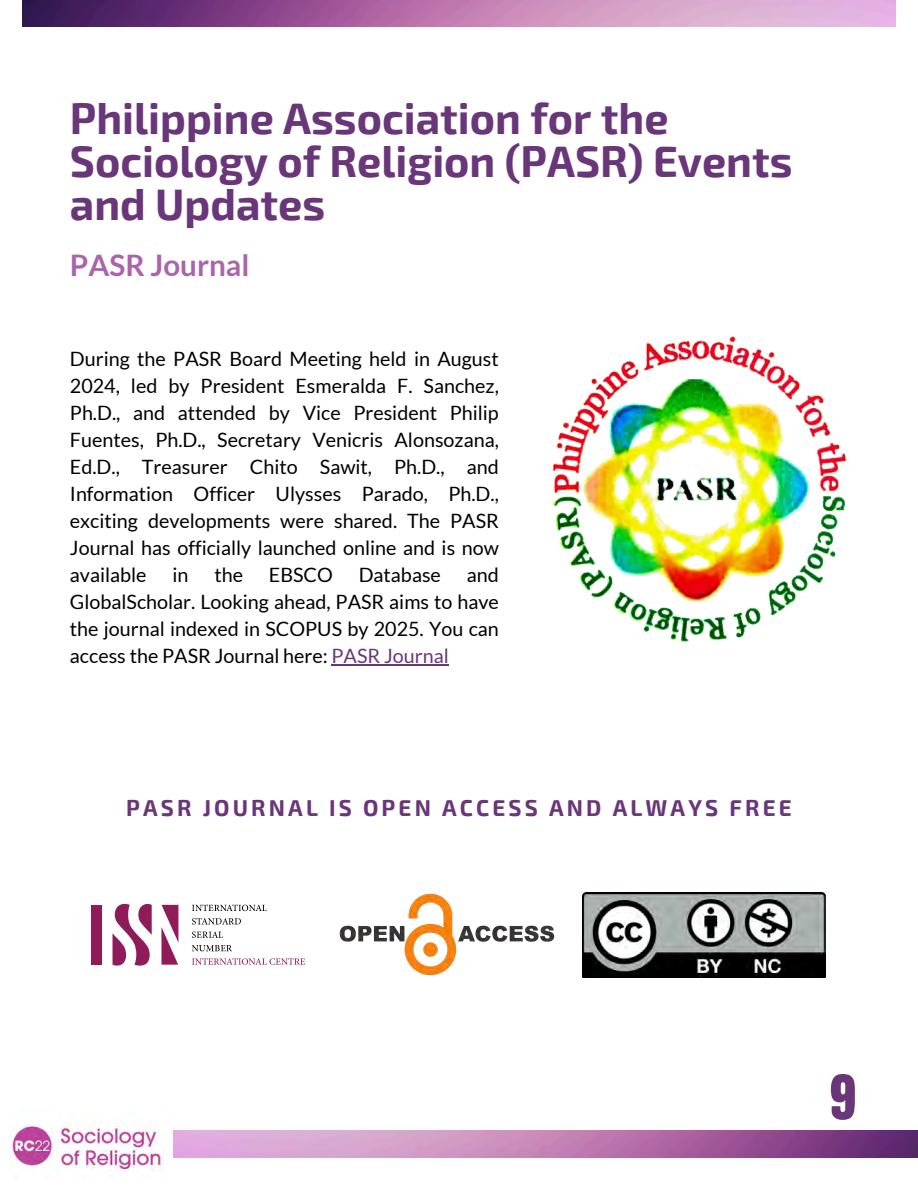
<style>
.page{position:relative;width:918px;height:1188px;background:#fff}
.page>*{position:absolute;margin:0;border:0;box-sizing:border-box;transform-origin:0 0}
.t1{font:52.5px "Anton";color:#6a367a}
.t2{font:700 43.2px/42.8px "Exo 2";color:#6a367a}
.t3{font:700 29.7px "Lato";color:#aa64aa}
.t4{font:700 22.5px "Exo 2";letter-spacing:.14em;color:#6a367a}
.t5{font:19.8px/27px "Lato";color:#000;text-align:justify}
.s1{color:#6a367a}
</style>
<div class="page">
<img style="left:10px;top:1124px;width:164px;height:47px">
<img style="left:173px;top:1131px;width:745px;height:27px">
<img style="left:552px;top:336px;width:295px;height:307px">
<img style="left:23px;top:0;width:872px;height:26px">
<div style="left:92px;top:905px;width:10px;height:60px;background:#8f1b59"></div>
<svg style="left:113px;top:904px;width:39px;height:62px"></svg>
<svg style="left:161px;top:905px;width:17px;height:60px"></svg>
<svg style="left:192px;top:958px;width:113px;height:7px"></svg>
<svg style="left:192px;top:905px;width:75px;height:6px"></svg>
<svg style="left:192px;top:918px;width:49px;height:7px"></svg>
<svg style="left:192px;top:931px;width:31px;height:7px"></svg>
<svg style="left:192px;top:945px;width:40px;height:6px"></svg>
<img style="left:339px;top:894px;width:216px;height:82px">
<img style="left:583px;top:892px;width:243px;height:86px">
<hr style="left:332px;top:664px;width:117px;height:1px;background:#6a367a">
<h3 class="t2" style="left:70px;top:95px;width:724px">Philippine Association for the<br>Sociology of Religion (PASR) Events and Updates</h3>
<p class="t3" style="left:70px;top:247px;width:181px">PASR Journal</p>
<p class="t5" style="left:70px;top:345px;width:431px">During the PASR Board Meeting held in August 2024, led by President Esmeralda F. Sanchez, Ph.D., and attended by Vice President Philip Fuentes, Ph.D., Secretary Venicris Alonsozana, Ed.D., Treasurer Chito Sawit, Ph.D., and Information Officer Ulysses Parado, Ph.D., exciting developments were shared. The PASR Journal has officially launched online and is now available</p>
<p class="t5" style="left:70px;top:561px;width:430px;text-indent:397px">and GlobalScholar. Looking ahead, PASR aims to have the journal indexed in SCOPUS by 2025. You can access the PASR Journal here: <span class="s1">PASR Journal</span></p>
<p class="t5" style="left:172px;top:561px;width:18px">in</p>
<p class="t5" style="left:214px;top:561px;width:30px">the</p>
<p class="t5" style="left:269px;top:561px;width:66px">EBSCO</p>
<p class="t5" style="left:359px;top:561px;width:84px">Database</p>
<p class="t4" style="left:126px;top:793px;width:667px">PASR JOURNAL IS OPEN ACCESS AND ALWAYS FREE</p>
<p class="t1" style="left:830px;top:1060px;width:28px">9</p>
</div>
